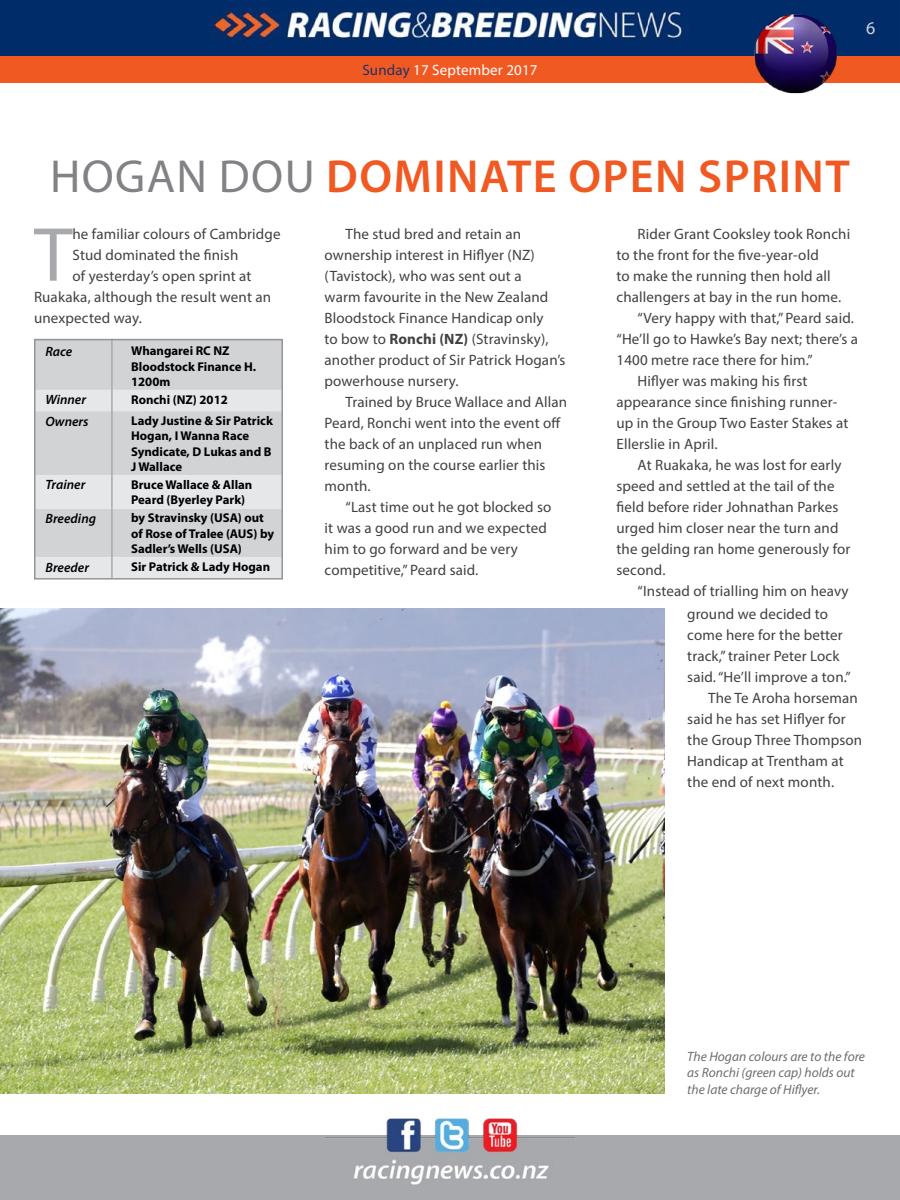
<style>
.page{position:relative;width:900px;height:1200px;background:#fff}
.page>*{position:absolute;margin:0;border:0;box-sizing:border-box;transform-origin:0 0}
.t1{font:77.25px "Myriad Pro";color:#a7a9ac}
.t2{font:600 46.5px "Myriad Pro";letter-spacing:.03em;color:#f15922}
.t3{font:18px "Myriad Pro";color:#d1d4d4}
.t4{font:15px/21px "Myriad Pro";letter-spacing:.01em;color:#414042}
.t5{font:15px "Myriad Pro";letter-spacing:.01em;color:#fff}
.t6{font:italic 13.5px/16.2px "Myriad Pro";color:#6d6e71}
.t7{font:italic 600 13.5px "Myriad Pro";color:#000}
.t8{font:700 12.75px/15.3px "Myriad Pro";color:#000}
.s1{color:#203267}
.s2{font-weight:400;color:#808285}
.s3{font-weight:700}
</style>
<div class="page">
<div style="left:0;top:1136px;width:900px;height:64px;background:#a7a9ac"></div>
<img style="left:325px;top:1118px;width:250px;height:67px">
<div style="left:0;top:56px;width:900px;height:27px;background:#f15922"></div>
<img style="left:0;top:0;width:900px;height:56px">
<img style="left:0;top:608px;width:665px;height:486px">
<div style="left:37px;top:342px;width:243px;height:48px;background:#d1d3d4"></div>
<svg style="left:37px;top:390px;width:243px;height:187px;background:#d9dbdc"></svg>
<hr style="left:111px;top:339px;width:2px;height:51px;background:#a7a9ac">
<hr style="left:111px;top:390px;width:2px;height:21px;background:#a7a9ac">
<hr style="left:111px;top:411px;width:2px;height:64px;background:#a7a9ac">
<hr style="left:111px;top:475px;width:2px;height:33px;background:#a7a9ac">
<hr style="left:111px;top:508px;width:2px;height:49px;background:#a7a9ac">
<hr style="left:111px;top:557px;width:2px;height:21px;background:#a7a9ac">
<div style="left:34px;top:339px;width:249px;height:241px;border:2px solid #939598"></div>
<img style="left:752px;top:12px;width:88px;height:82px">
<p class="t5" style="left:362px;top:61px;width:177px"><span class="s1">Sunday</span> 17 September 2017</p>
<p class="t3" style="left:866px;top:17px;width:11px">6</p>
<h2 class="t2" style="left:50px;top:147px;width:801px"><span class="s2">HOGAN DOU</span> DOMINATE OPEN SPRINT</h2>
<h1 class="t1" style="left:34px;top:207px;width:40px">T</h1>
<p class="t4" style="left:73px;top:223px;width:210px">he familiar colours of Cambridge</p>
<p class="t4" style="left:638px;top:223px;width:214px">Rider Grant Cooksley took Ronchi</p>
<p class="t4" style="left:617px;top:244px;width:204px">to the front for the five-year-old</p>
<p class="t4" style="left:617px;top:265px;width:216px">to make the running then hold all</p>
<p class="t4" style="left:617px;top:286px;width:226px">challengers at bay in the run home.</p>
<p class="t4" style="left:638px;top:307px;width:218px">“Very happy with that,” Peard said.</p>
<p class="t4" style="left:617px;top:328px;width:243px">“He’ll go to Hawke’s Bay next; there’s a</p>
<p class="t4" style="left:617px;top:349px;width:198px">1400 metre race there for him.”</p>
<p class="t4" style="left:638px;top:370px;width:171px">Hiflyer was making his first</p>
<p class="t4" style="left:617px;top:391px;width:222px">appearance since finishing runner-</p>
<p class="t4" style="left:617px;top:412px;width:233px">up in the Group Two Easter Stakes at</p>
<p class="t4" style="left:617px;top:433px;width:102px">Ellerslie in April.</p>
<p class="t4" style="left:638px;top:454px;width:205px">At Ruakaka, he was lost for early</p>
<p class="t4" style="left:617px;top:475px;width:219px">speed and settled at the tail of the</p>
<p class="t4" style="left:617px;top:496px;width:223px">field before rider Johnathan Parkes</p>
<p class="t4" style="left:617px;top:517px;width:223px">urged him closer near the turn and</p>
<p class="t4" style="left:617px;top:538px;width:235px">the gelding ran home generously for</p>
<p class="t4" style="left:617px;top:559px;width:50px">second.</p>
<p class="t4" style="left:638px;top:580px;width:213px">“Instead of trialling him on heavy</p>
<p class="t4" style="left:325px;top:223px;width:242px;text-indent:21px">The stud bred and retain an ownership interest in Hiflyer (NZ) (Tavistock), who was sent out a<br>warm favourite in the New Zealand<br>Bloodstock Finance Handicap only<br>to bow to <span class="s3">Ronchi (NZ)</span> (Stravinsky), another product of Sir Patrick Hogan’s powerhouse nursery.</p>
<p class="t4" style="left:325px;top:391px;width:244px;text-indent:21px">Trained by Bruce Wallace and Allan<br>Peard, Ronchi went into the event off the back of an unplaced run when resuming on the course earlier this month.</p>
<p class="t4" style="left:325px;top:496px;width:228px;text-indent:21px">“Last time out he got blocked so it was a good run and we expected him to go forward and be very competitive,” Peard said.</p>
<p class="t4" style="left:73px;top:244px;width:167px">Stud dominated the finish</p>
<p class="t4" style="left:73px;top:265px;width:181px">of yesterday’s open sprint at</p>
<p class="t4" style="left:34px;top:286px;width:239px">Ruakaka, although the result went an</p>
<p class="t4" style="left:34px;top:307px;width:109px">unexpected way.</p>
<p class="t7" style="left:46px;top:343px;width:28px">Race</p>
<p class="t8" style="left:131px;top:343px;width:127px">Whangarei RC NZ<br>Bloodstock Finance H.<br>1200m</p>
<p class="t7" style="left:46px;top:391px;width:42px">Winner</p>
<p class="t8" style="left:131px;top:391px;width:98px">Ronchi (NZ) 2012</p>
<p class="t7" style="left:46px;top:412px;width:45px">Owners</p>
<p class="t8" style="left:131px;top:413px;width:143px">Lady Justine &amp; Sir Patrick<br>Hogan, I Wanna Race<br>Syndicate, D Lukas and B<br>J Wallace</p>
<p class="t7" style="left:46px;top:476px;width:41px">Trainer</p>
<p class="t8" style="left:131px;top:477px;width:123px">Bruce Wallace &amp; Allan<br>Peard (Byerley Park)</p>
<p class="t7" style="left:46px;top:510px;width:52px">Breeding</p>
<p class="t8" style="left:131px;top:510px;width:145px">by Stravinsky (USA) out of Rose of Tralee (AUS) by<br>Sadler’s Wells (USA)</p>
<p class="t7" style="left:46px;top:558px;width:45px">Breeder</p>
<p class="t8" style="left:131px;top:559px;width:141px">Sir Patrick &amp; Lady Hogan</p>
<p class="t4" style="left:687px;top:604px;width:142px">ground we decided to</p>
<p class="t4" style="left:687px;top:625px;width:157px">come here for the better</p>
<p class="t4" style="left:687px;top:646px;width:154px">track,” trainer Peter Lock</p>
<p class="t4" style="left:687px;top:667px;width:165px">said. “He’ll improve a ton.”</p>
<p class="t4" style="left:708px;top:688px;width:151px">The Te Aroha horseman</p>
<p class="t4" style="left:687px;top:709px;width:160px">said he has set Hiflyer for</p>
<p class="t4" style="left:687px;top:730px;width:176px">the Group Three Thompson</p>
<p class="t4" style="left:687px;top:751px;width:158px">Handicap at Trentham at</p>
<p class="t4" style="left:687px;top:772px;width:148px">the end of next month.</p>
<p class="t6" style="left:687px;top:1048px;width:179px">The Hogan colours are to the fore as Ronchi (green cap) holds out the late charge of Hiflyer.</p>
</div>
